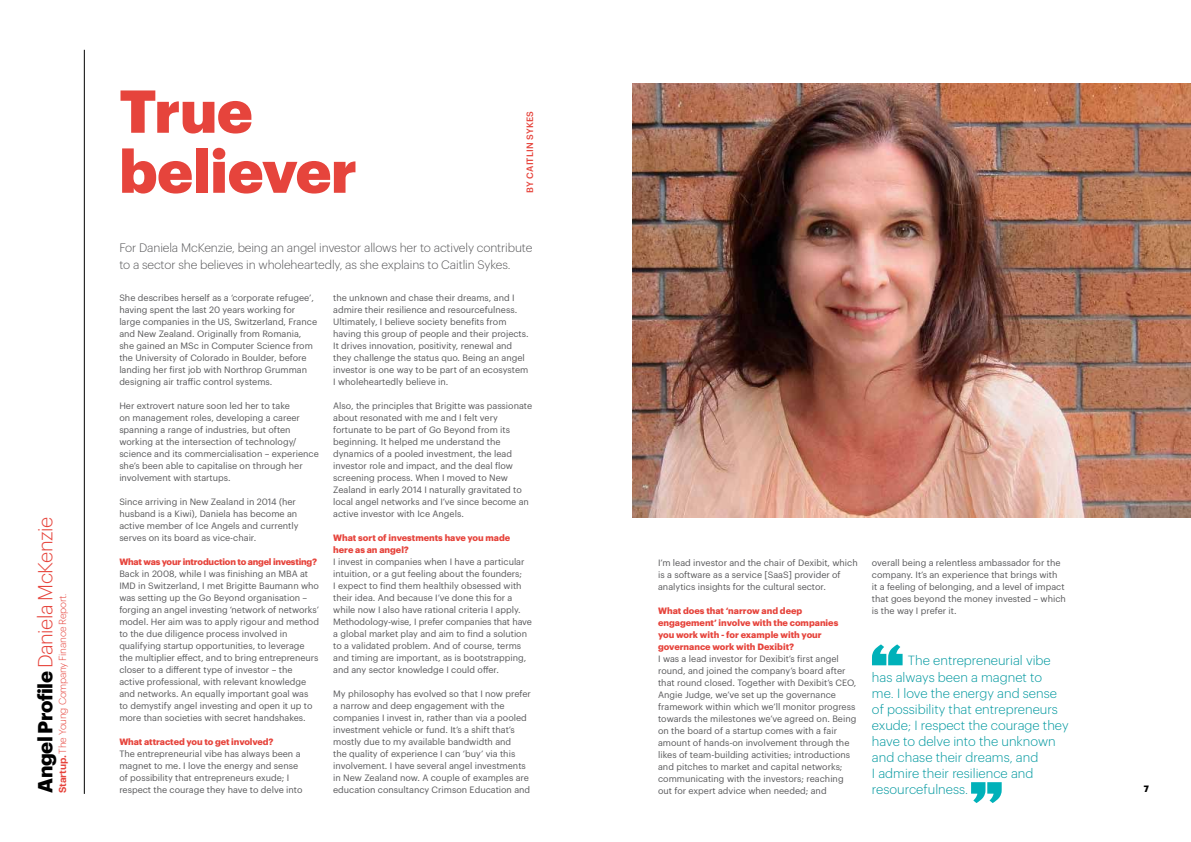
<style>
.page{position:relative;width:1191px;height:842px;background:#fff}
.page>*{position:absolute;margin:0;border:0;box-sizing:border-box;transform-origin:0 0}
.t1{font:900 59.1px/60px "Graphik";letter-spacing:-.005em;color:#e6443c}
.t2{font:300 20px "Graphik";letter-spacing:-.025em;color:#e6443c}
.t3{font:300 13px/16px "Graphik";color:#00989f}
.t4{font:300 12px/17px "Graphik";letter-spacing:-.01em;color:#58585a}
.t5{font:300 10px "Graphik";letter-spacing:-.025em;color:#e6443c}
.t6{font:9px/12px "Graphik";color:#58585a}
.t7{font:700 9px/12px "Graphik";color:#e6443c}
.t8{font:700 9px "Graphik";letter-spacing:-.02em;color:#e6443c}
.t9{font:500 9px "Graphik";letter-spacing:.025em;color:#e6443c}
.t10{font:700 9px "Graphik";color:#000}
.s1{font-weight:700;color:#000}
.s2{font-weight:600}
</style>
<div class="page">
<hr style="left:84px;top:50px;width:1px;height:744px;background:#000">
<img style="left:632px;top:84px;width:559px;height:433px">
<svg style="left:872px;top:644px;width:30px;height:21px"></svg>
<svg style="left:971px;top:782px;width:30px;height:21px"></svg>
<h2 class="t2" style="left:31px;top:792px;width:277px;rotate:-90deg"><span class="s1">Angel Profile</span> Daniela McKenzie</h2>
<p class="t5" style="left:55px;top:793px;width:201px;rotate:-90deg"><span class="s2">Startup.</span> The Young Company Finance Report.</p>
<h1 class="t1" style="left:119px;top:76px;width:239px">True believer</h1>
<p class="t9" style="left:523px;top:193px;width:83px;rotate:-90deg">BY CAITLIN SYKES</p>
<h3 class="t4" style="left:119px;top:238px;width:414px">For Daniela McKenzie, being an angel investor allows her to actively contribute to a sector she believes in wholeheartedly, as she explains to Caitlin Sykes.</h3>
<p class="t6" style="left:119px;top:291px;width:199px">She describes herself as a ‘corporate refugee’, having spent the last 20 years working for large companies in the US, Switzerland, France and New Zealand. Originally from Romania, she gained an MSc in Computer Science from the University of Colorado in Boulder, before landing her first job with Northrop Grumman designing air traffic control systems.</p>
<p class="t6" style="left:119px;top:399px;width:201px">Her extrovert nature soon led her to take<br>on management roles, developing a career spanning a range of industries, but often working at the intersection of technology/ science and its commercialisation – experience she’s been able to capitalise on through her involvement with startups.</p>
<p class="t6" style="left:119px;top:495px;width:181px">Since arriving in New Zealand in 2014 (her husband is a Kiwi), Daniela has become an active member of Ice Angels and currently serves on its board as vice-chair.</p>
<p class="t8" style="left:119px;top:555px;width:199px">What was your introduction to angel investing?</p>
<p class="t6" style="left:119px;top:567px;width:201px">Back in 2008, while I was finishing an MBA at IMD in Switzerland, I met Brigitte Baumann who was setting up the Go Beyond organisation – forging an angel investing ‘network of networks’ model. Her aim was to apply rigour and method to the due diligence process involved in qualifying startup opportunities, to leverage the multiplier effect, and to bring entrepreneurs closer to a different type of investor – the active professional, with relevant knowledge and networks. An equally important goal was to demystify angel investing and open it up to more than societies with secret handshakes.</p>
<p class="t7" style="left:119px;top:735px;width:156px">What attracted you to get involved?</p>
<p class="t6" style="left:119px;top:747px;width:185px">The entrepreneurial vibe has always been a magnet to me. I love the energy and sense of possibility that entrepreneurs exude; I respect the courage they have to delve into</p>
<p class="t6" style="left:333px;top:291px;width:197px">the unknown and chase their dreams, and I admire their resilience and resourcefulness.<br>Ultimately, I believe society benefits from having this group of people and their projects.<br>It drives innovation, positivity, renewal and they challenge the status quo. Being an angel investor is one way to be part of an ecosystem I wholeheartedly believe in.</p>
<p class="t6" style="left:333px;top:399px;width:200px">Also, the principles that Brigitte was passionate about resonated with me and I felt very fortunate to be part of Go Beyond from its beginning. It helped me understand the dynamics of a pooled investment, the lead investor role and impact, and the deal flow screening process. When I moved to New Zealand in early 2014 I naturally gravitated to local angel networks and I’ve since become an active investor with Ice Angels.</p>
<p class="t7" style="left:333px;top:531px;width:179px">What sort of investments have you made here as an angel?</p>
<p class="t6" style="left:333px;top:555px;width:200px">I invest in companies when I have a particular intuition, or a gut feeling about the founders;<br>I expect to find them healthily obsessed with their idea. And because I’ve done this for a while now I also have rational criteria I apply.<br>Methodology-wise, I prefer companies that have a global market play and aim to find a solution to a validated problem. And of course, terms and timing are important, as is bootstrapping, and any sector knowledge I could offer.</p>
<p class="t6" style="left:333px;top:687px;width:199px">My philosophy has evolved so that I now prefer a narrow and deep engagement with the companies I invest in, rather than via a pooled investment vehicle or fund. It’s a shift that’s mostly due to my available bandwidth and<br>the quality of experience I can ‘buy’ via this involvement. I have several angel investments in New Zealand now. A couple of examples are education consultancy Crimson Education and</p>
<p class="t6" style="left:658px;top:556px;width:201px">I’m lead investor and the chair of Dexibit, which is a software as a service [SaaS] provider of analytics insights for the cultural sector.</p>
<p class="t7" style="left:658px;top:604px;width:182px">What does that ‘narrow and deep engagement’ involve with the companies you work with - for example with your governance work with Dexibit?</p>
<p class="t6" style="left:658px;top:652px;width:200px">I was a lead investor for Dexibit’s first angel round, and joined the company’s board after that round closed. Together with Dexibit’s CEO, Angie Judge, we’ve set up the governance framework within which we’ll monitor progress towards the milestones we’ve agreed on. Being on the board of a startup comes with a fair amount of hands-on involvement through the likes of team-building activities; introductions and pitches to market and capital networks; communicating with the investors; reaching out for expert advice when needed; and</p>
<p class="t6" style="left:872px;top:556px;width:195px">overall being a relentless ambassador for the company. It’s an experience that brings with<br>it a feeling of belonging, and a level of impact that goes beyond the money invested – which is the way I prefer it.</p>
<p class="t3" style="left:872px;top:652px;width:198px;text-indent:36px">The entrepreneurial vibe has always been a magnet to<br>me. I love the energy and sense of possibility that entrepreneurs exude; I respect the courage they have to delve into the unknown and chase their dreams, and<br>I admire their resilience and resourcefulness.</p>
<p class="t10" style="left:1143px;top:782px;width:7px">7</p>
</div>
